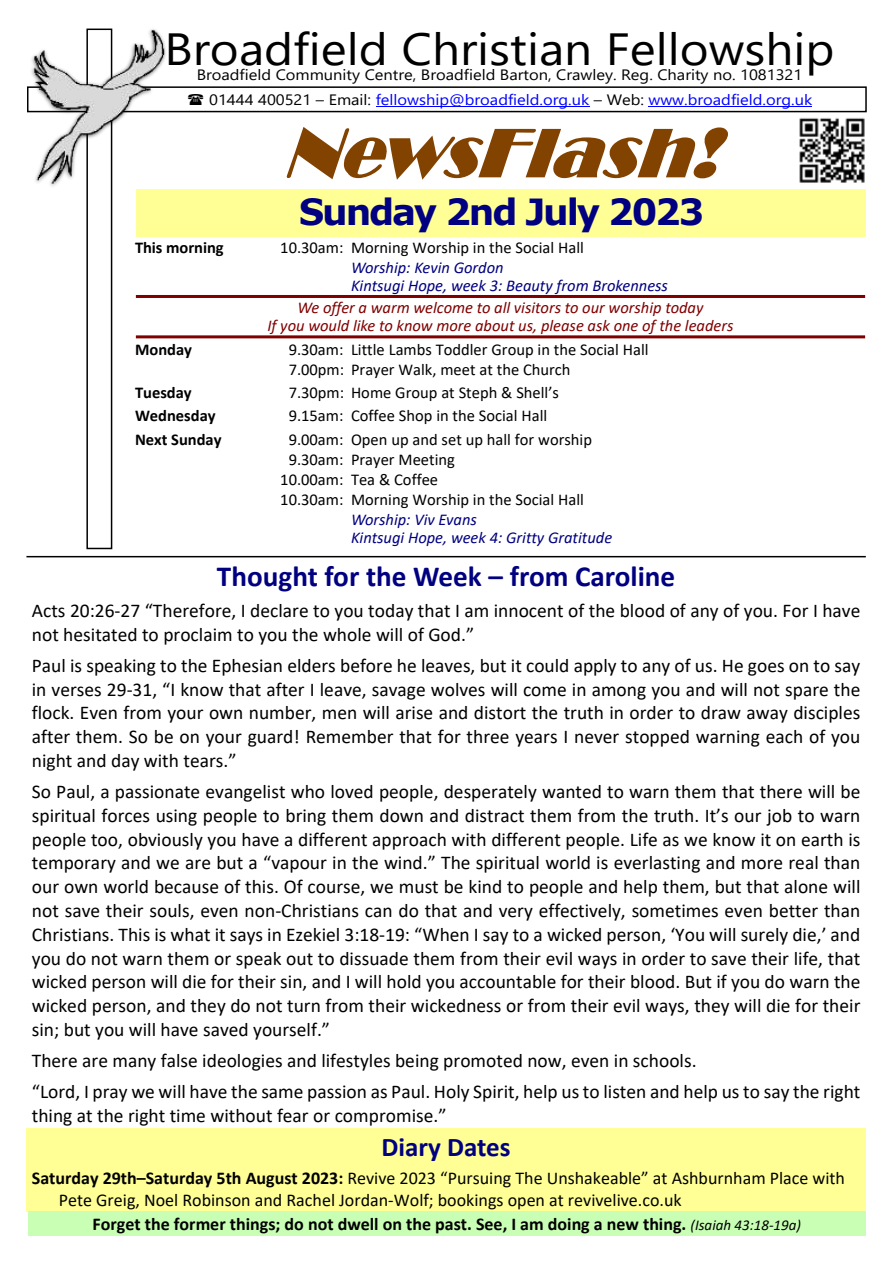
<style>
.page{position:relative;width:893px;height:1263px;background:#fff}
.page>*{position:absolute;margin:0;border:0;box-sizing:border-box;transform-origin:0 0}
.t1{font:45px "Segoe UI";color:#000;scale:1.1 1}
.t2{font:700 36px "Verdana";letter-spacing:-.06em;color:#000081}
.t3{font:700 29.25px "Calibri";color:#000080}
.t4{font:700 27px "Calibri";color:#000080}
.t5{font:19.5px/23.7px "Calibri";color:#000}
.t6{font:18px "Calibri";color:#000}
.t7{font:700 18px "Calibri";color:#000}
.t8{font:16.5px/20.1px "Calibri";color:#000}
.t9{font:italic 16.5px/18.1px "Calibri";color:#000081}
.t10{font:italic 16.5px/18.1px "Calibri";color:#800000;text-align:center}
.t11{font:700 16.5px "Calibri";color:#000}
.t12{font:15px/25.2px "Segoe UI";color:#000;scale:1.1 1}
.s1{color:#00f}
.s2{font-weight:700}
.s3{font-weight:400;font-style:italic;font-size:15px}
</style>
<div class="page">
<svg style="left:286px;top:127px;width:442px;height:53px"></svg>
<img style="left:782px;top:112px;width:85px;height:90px">
<div style="left:27px;top:86px;width:840px;height:26px;border:2px solid #000"></div>
<div style="left:86px;top:29px;width:26px;height:520px;border:2px solid #000"></div>
<hr style="left:376px;top:106px;width:213px;height:1px;background:#00f">
<hr style="left:648px;top:106px;width:164px;height:1px;background:#00f">
<img style="left:27px;top:28px;width:145px;height:159px">
<div style="left:136px;top:189px;width:729px;height:47px;background:#ffff96"></div>
<hr style="left:136px;top:295px;width:729px;height:3px;background:#800000">
<hr style="left:136px;top:335px;width:729px;height:3px;background:#800000">
<div style="left:26px;top:1128px;width:840px;height:84px;background:#ffff96"></div>
<div style="left:28px;top:1212px;width:838px;height:24px;background:#c8ffb4"></div>
<hr style="left:26px;top:556px;width:840px;height:1px;background:#000">
<h1 class="t1" style="left:164px;top:33px;width:611px">Broadfield Christian Fellowship</h1>
<p class="t12" style="left:209px;top:64px;width:550px;text-indent:-12px">Broadfield Community Centre, Broadfield Barton, Crawley. Reg. Charity no. 1081321<br>01444 400521 – Email: <span class="s1">fellowship@broadfield.org.uk</span> – Web: <span class="s1">www.broadfield.org.uk</span></p>
<h2 class="t2" style="left:299px;top:198px;width:407px">Sunday 2nd July 2023</h2>
<p class="t11" style="left:135px;top:240px;width:90px">This morning</p>
<p class="t8" style="left:280px;top:238px;width:305px">10.30am: Morning Worship in the Social Hall</p>
<p class="t9" style="left:351px;top:260px;width:318px">Worship: Kevin Gordon<br>Kintsugi Hope, week 3: Beauty from Brokenness</p>
<p class="t10" style="left:267px;top:300px;width:468px">We offer a warm welcome to all visitors to our worship today<br>If you would like to know more about us, please ask one of the leaders</p>
<p class="t11" style="left:135px;top:342px;width:58px">Monday</p>
<p class="t8" style="left:289px;top:341px;width:361px">9.30am: Little Lambs Toddler Group in the Social Hall<br>7.00pm: Prayer Walk, meet at the Church</p>
<p class="t11" style="left:135px;top:386px;width:58px">Tuesday</p>
<p class="t8" style="left:289px;top:384px;width:272px">7.30pm: Home Group at Steph &amp; Shell’s</p>
<p class="t11" style="left:135px;top:409px;width:82px">Wednesday</p>
<p class="t8" style="left:289px;top:407px;width:260px">9.15am: Coffee Shop in the Social Hall</p>
<p class="t11" style="left:135px;top:432px;width:88px">Next Sunday</p>
<p class="t8" style="left:289px;top:430px;width:305px">9.00am: Open up and set up hall for worship</p>
<p class="t8" style="left:289px;top:450px;width:168px">9.30am: Prayer Meeting</p>
<p class="t8" style="left:280px;top:471px;width:159px">10.00am: Tea &amp; Coffee</p>
<p class="t8" style="left:280px;top:491px;width:305px">10.30am: Morning Worship in the Social Hall</p>
<p class="t9" style="left:351px;top:512px;width:263px">Worship: Viv Evans<br>Kintsugi Hope, week 4: Gritty Gratitude</p>
<h3 class="t3" style="left:217px;top:564px;width:460px">Thought for the Week – from Caroline</h3>
<p class="t5" style="left:32px;top:600px;width:830px">Acts 20:26-27 “Therefore, I declare to you today that I am innocent of the blood of any of you. For I have not hesitated to proclaim to you the whole will of God.”</p>
<p class="t5" style="left:32px;top:655px;width:830px;text-align:justify">Paul is speaking to the Ephesian elders before he leaves, but it could apply to any of us. He goes on to say in verses 29-31, “I know that after I leave, savage wolves will come in among you and will not spare the flock. Even from your own number, men will arise and distort the truth in order to draw away disciples after them. So be on your guard! Remember that for three years I never stopped warning each of you night and day with tears.”</p>
<p class="t5" style="left:32px;top:781px;width:830px;text-align:justify">So Paul, a passionate evangelist who loved people, desperately wanted to warn them that there will be spiritual forces using people to bring them down and distract them from the truth. It’s our job to warn people too, obviously you have a different approach with different people. Life as we know it on earth is temporary and we are but a “vapour in the wind.” The spiritual world is everlasting and more real than our own world because of this. Of course, we must be kind to people and help them, but that alone will not save their souls, even non-Christians can do that and very effectively, sometimes even better than Christians. This is what it says in Ezekiel 3:18-19: “When I say to a wicked person, ‘You will surely die,’ and you do not warn them or speak out to dissuade them from their evil ways in order to save their life, that wicked person will die for their sin, and I will hold you accountable for their blood. But if you do warn the wicked person, and they do not turn from their wickedness or from their evil ways, they will die for their sin; but you will have saved yourself.”</p>
<p class="t5" style="left:32px;top:1047px;width:830px;line-height:31.2px">There are many false ideologies and lifestyles being promoted now, even in schools.<br>“Lord, I pray we will have the same passion as Paul. Holy Spirit, help us to listen and help us to say the right</p>
<p class="t5" style="left:32px;top:1105px;width:416px">thing at the right time without fear or compromise.”</p>
<h3 class="t4" style="left:382px;top:1135px;width:131px">Diary Dates</h3>
<p class="t6" style="left:32px;top:1171px;width:815px"><span class="s2">Saturday 29th–Saturday 5th August 2023:</span> Revive 2023 “Pursuing The Unshakeable” at Ashburnham Place with</p>
<p class="t6" style="left:59px;top:1193px;width:624px">Pete Greig, Noel Robinson and Rachel Jordan-Wolf; bookings open at revivelive.co.uk</p>
<p class="t7" style="left:93px;top:1216px;width:710px">Forget the former things; do not dwell on the past. See, I am doing a new thing. <span class="s3">(Isaiah 43:18-19a)</span></p>
</div>
